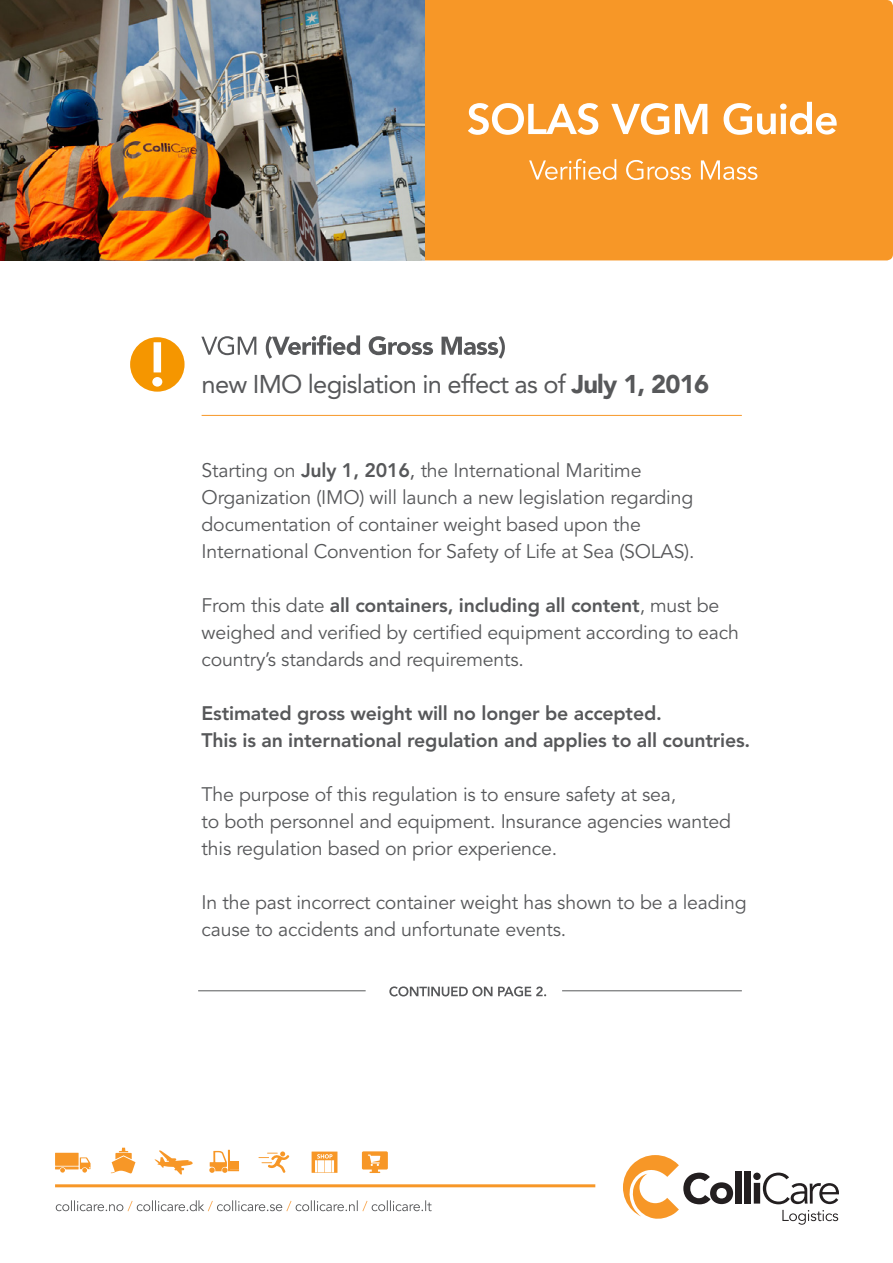
<style>
.page{position:relative;width:893px;height:1263px;background:#fff}
.page>*{position:absolute;margin:0;border:0;box-sizing:border-box;transform-origin:0 0}
.t1{font:25.5px "Avenir";letter-spacing:-.03em;color:#57585a}
.t2{font:19.5px/27px "Avenir";letter-spacing:-.01em;color:#57585a}
.t3{font:800 19.5px "Avenir";letter-spacing:-.01em;color:#57585a}
.s1{font-weight:900}
.s2{font-weight:800}
.s3{font-style:inherit}
</style>
<div class="page">
<div style="left:0;top:0;width:893px;height:260px;background:#f79727;border-radius:6px"></div>
<svg style="left:468px;top:102px;width:369px;height:33px"></svg>
<div style="left:130px;top:337px;width:55px;height:55px;background:#f59600;border-radius:50%"></div>
<svg style="left:152px;top:342px;width:10px;height:45px"></svg>
<svg style="left:529px;top:159px;width:228px;height:21px"></svg>
<div style="left:735px;top:1171px;width:6px;height:32px;background:#231f20"></div>
<div style="left:744px;top:1171px;width:7px;height:32px;background:#231f20"></div>
<svg style="left:753px;top:1172px;width:86px;height:32px"></svg>
<svg style="left:623px;top:1155px;width:110px;height:64px"></svg>
<svg style="left:782px;top:1210px;width:56px;height:15px"></svg>
<hr style="left:55px;top:1184px;width:540px;height:3px;background:#f79727">
<hr style="left:202px;top:415px;width:540px;height:1px;background:#f79727">
<hr style="left:198px;top:990px;width:168px;height:1px;background:#57585a">
<hr style="left:562px;top:990px;width:180px;height:1px;background:#57585a">
<svg style="left:56px;top:1200px;width:376px;height:11px"></svg>
<svg style="left:258px;top:1151px;width:32px;height:22px"></svg>
<svg style="left:154px;top:1150px;width:39px;height:24px"></svg>
<svg style="left:312px;top:1151px;width:25px;height:22px"></svg>
<svg style="left:209px;top:1150px;width:30px;height:23px"></svg>
<div style="left:231px;top:1161px;width:8px;height:7px;background:#f79727"></div>
<svg style="left:362px;top:1151px;width:26px;height:22px"></svg>
<svg style="left:111px;top:1148px;width:24px;height:25px"></svg>
<svg style="left:55px;top:1153px;width:36px;height:19px"></svg>
<svg style="left:201px;top:335px;width:304px;height:24px"></svg>
<svg style="left:389px;top:986px;width:157px;height:10px"></svg>
<img style="left:1px;top:0;width:423px;height:260px">
<p class="t1" style="left:202px;top:369px;width:509px">new IMO legislation in effect as of <span class="s1">July 1, 2016</span></p>
<p class="t2" style="left:202px;top:457px;width:494px">Starting on <span class="s2">July 1, 2016</span><span class="s3">,</span> the International Maritime Organization (IMO) will launch a new legislation regarding documentation of container weight based upon the International Convention for Safety of Life at Sea (SOLAS).</p>
<p class="t2" style="left:202px;top:592px;width:539px">From this date <span class="s2">all containers, including all content</span>, must be weighed and verified by certified equipment according to each country’s standards and requirements.</p>
<p class="t3" style="left:202px;top:702px;width:462px">Estimated gross weight will no longer be accepted.</p>
<p class="t3" style="left:202px;top:729px;width:550px">This is an international regulation and applies to all countries.</p>
<p class="t2" style="left:202px;top:781px;width:476px">The purpose of this regulation is to ensure safety at sea,</p>
<p class="t2" style="left:202px;top:808px;width:531px">to both personnel and equipment. Insurance agencies wanted this regulation based on prior experience.</p>
<p class="t2" style="left:202px;top:889px;width:546px">In the past incorrect container weight has shown to be a leading cause to accidents and unfortunate events.</p>
</div>
